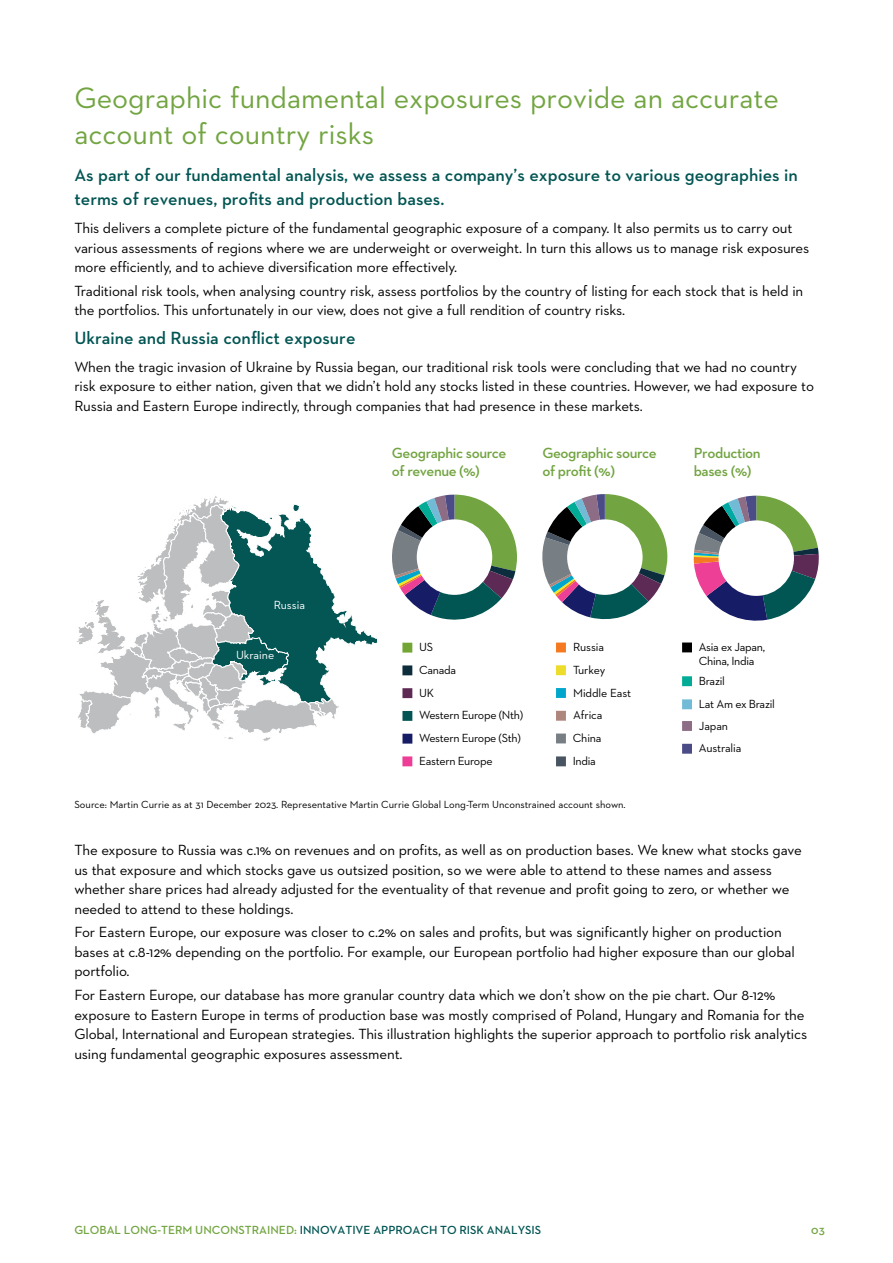
<style>
.page{position:relative;width:893px;height:1263px;background:#fff}
.page>*{position:absolute;margin:0;border:0;box-sizing:border-box;transform-origin:0 0}
.t1{font:30px/36px "Neutraface 2 Text";color:#72a541}
.t2{font:600 18px/24px "Neutraface 2 Text";color:#025553}
.t3{font:15px/19.5px "Neutraface 2 Text";letter-spacing:-.01em;color:#000}
.t4{font:600 15px/18px "Neutraface 2 Text";letter-spacing:-.025em;color:#72a441}
.t5{font:12px/22.8px "Neutraface 2 Text";letter-spacing:-.025em;color:#000}
.t6{font:600 12px "Neutraface 2 Text";color:#025553}
.t7{font:12px "Neutraface 2 Text";color:#fff}
.t8{font:600 12px "Neutraface 2 Text";color:#72a541}
.t9{font:10.5px "Neutraface 2 Text";color:#000}
.s1{color:#72a541}
</style>
<div class="page">
<svg style="left:392px;top:495px;width:125px;height:125px"></svg>
<div style="left:417px;top:519px;width:75px;height:76px;background:#fff;border-radius:50%"></div>
<svg style="left:542px;top:494px;width:125px;height:126px"></svg>
<div style="left:567px;top:519px;width:76px;height:76px;background:#fff;border-radius:50%"></div>
<div style="left:556px;top:688px;width:10px;height:10px;background:#00a6cb"></div>
<div style="left:556px;top:642px;width:10px;height:10px;background:#f47920"></div>
<div style="left:556px;top:665px;width:10px;height:10px;background:#eedc2a"></div>
<div style="left:556px;top:756px;width:10px;height:10px;background:#495462"></div>
<div style="left:682px;top:676px;width:10px;height:10px;background:#00ac95"></div>
<div style="left:682px;top:642px;width:10px;height:10px;background:#000"></div>
<div style="left:682px;top:699px;width:10px;height:10px;background:#71bbd7"></div>
<div style="left:682px;top:721px;width:10px;height:10px;background:#8d6c85"></div>
<div style="left:682px;top:744px;width:10px;height:10px;background:#4b4c87"></div>
<div style="left:556px;top:711px;width:10px;height:10px;background:#ae867c"></div>
<div style="left:556px;top:733px;width:10px;height:10px;background:#787f84"></div>
<svg style="left:694px;top:496px;width:125px;height:125px"></svg>
<div style="left:718px;top:520px;width:76px;height:76px;background:#fff;border-radius:50%"></div>
<div style="left:402px;top:665px;width:10px;height:10px;background:#0d2d3d"></div>
<div style="left:402px;top:734px;width:10px;height:10px;background:#171c67"></div>
<div style="left:402px;top:688px;width:10px;height:10px;background:#5e2a55"></div>
<div style="left:402px;top:643px;width:10px;height:9px;background:#73a534"></div>
<div style="left:402px;top:711px;width:10px;height:10px;background:#025554"></div>
<div style="left:402px;top:756px;width:10px;height:10px;background:#ee3d96"></div>
<svg style="left:76px;top:496px;width:302px;height:245px"></svg>
<h1 class="t1" style="left:74px;top:80px;width:706px">Geographic fundamental exposures provide an accurate account of country risks</h1>
<p class="t2" style="left:74px;top:163px;width:725px">As part of our fundamental analysis, we assess a company’s exposure to various geographies in terms of revenues, profits and production bases.</p>
<p class="t3" style="left:74px;top:218px;width:736px">This delivers a complete picture of the fundamental geographic exposure of a company. It also permits us to carry out various assessments of regions where we are underweight or overweight. In turn this allows us to manage risk exposures more efficiently, and to achieve diversification more effectively.</p>
<p class="t3" style="left:74px;top:281px;width:730px">Traditional risk tools, when analysing country risk, assess portfolios by the country of listing for each stock that is held in the portfolios. This unfortunately in our view, does not give a full rendition of country risks.</p>
<p class="t2" style="left:74px;top:325px;width:283px">Ukraine and Russia conflict exposure</p>
<p class="t3" style="left:74px;top:357px;width:741px">When the tragic invasion of Ukraine by Russia began, our traditional risk tools were concluding that we had no country risk exposure to either nation, given that we didn’t hold any stocks listed in these countries. However, we had exposure to<br>Russia and Eastern Europe indirectly, through companies that had presence in these markets.</p>
<p class="t4" style="left:392px;top:444px;width:116px">Geographic source of revenue (%)</p>
<p class="t4" style="left:542px;top:444px;width:116px">Geographic source of profit (%)</p>
<p class="t4" style="left:694px;top:444px;width:68px">Production bases (%)</p>
<p class="t7" style="left:274px;top:598px;width:33px">Russia</p>
<p class="t7" style="left:236px;top:647px;width:40px">Ukraine</p>
<p class="t5" style="left:419px;top:635px;width:16px">US</p>
<p class="t5" style="left:419px;top:681px;width:106px">UK<br>Western Europe (Nth)</p>
<p class="t5" style="left:419px;top:749px;width:75px">Eastern Europe</p>
<p class="t5" style="left:419px;top:658px;width:38px">Canada</p>
<p class="t5" style="left:419px;top:726px;width:103px">Western Europe (Sth)</p>
<p class="t5" style="left:573px;top:635px;width:34px">Russia<br>Turkey</p>
<p class="t5" style="left:573px;top:681px;width:59px">Middle East</p>
<p class="t5" style="left:573px;top:704px;width:31px">Africa<br>China</p>
<p class="t5" style="left:573px;top:749px;width:25px">India</p>
<p class="t9" style="left:74px;top:797px;width:553px">Source: Martin Currie as at 31 December 2023. Representative Martin Currie Global Long-Term Unconstrained account shown.</p>
<p class="t5" style="left:699px;top:639px;width:68px;line-height:14.4px">Asia ex Japan,<br>China, India</p>
<p class="t5" style="left:699px;top:692px;width:77px;line-height:22.2px">Lat Am ex Brazil<br>Japan<br>Australia</p>
<p class="t5" style="left:699px;top:669px;width:27px">Brazil</p>
<p class="t3" style="left:74px;top:840px;width:729px">The exposure to Russia was c.1% on revenues and on profits, as well as on production bases. We knew what stocks gave us that exposure and which stocks gave us outsized position, so we were able to attend to these names and assess whether share prices had already adjusted for the eventuality of that revenue and profit going to zero, or whether we needed to attend to these holdings.</p>
<p class="t3" style="left:74px;top:922px;width:722px">For Eastern Europe, our exposure was closer to c.2% on sales and profits, but was significantly higher on production bases at c.8-12% depending on the portfolio. For example, our European portfolio had higher exposure than our global portfolio.</p>
<p class="t3" style="left:74px;top:985px;width:734px">For Eastern Europe, our database has more granular country data which we don’t show on the pie chart. Our 8-12% exposure to Eastern Europe in terms of production base was mostly comprised of Poland, Hungary and Romania for the Global, International and European strategies. This illustration highlights the superior approach to portfolio risk analytics using fundamental geographic exposures assessment.</p>
<p class="t6" style="left:74px;top:1222px;width:468px"><span class="s1">GLOBAL LONG-TERM UNCONSTRAINED:</span> INNOVATIVE APPROACH TO RISK ANALYSIS</p>
<p class="t8" style="left:811px;top:1222px;width:15px">03</p>
</div>
